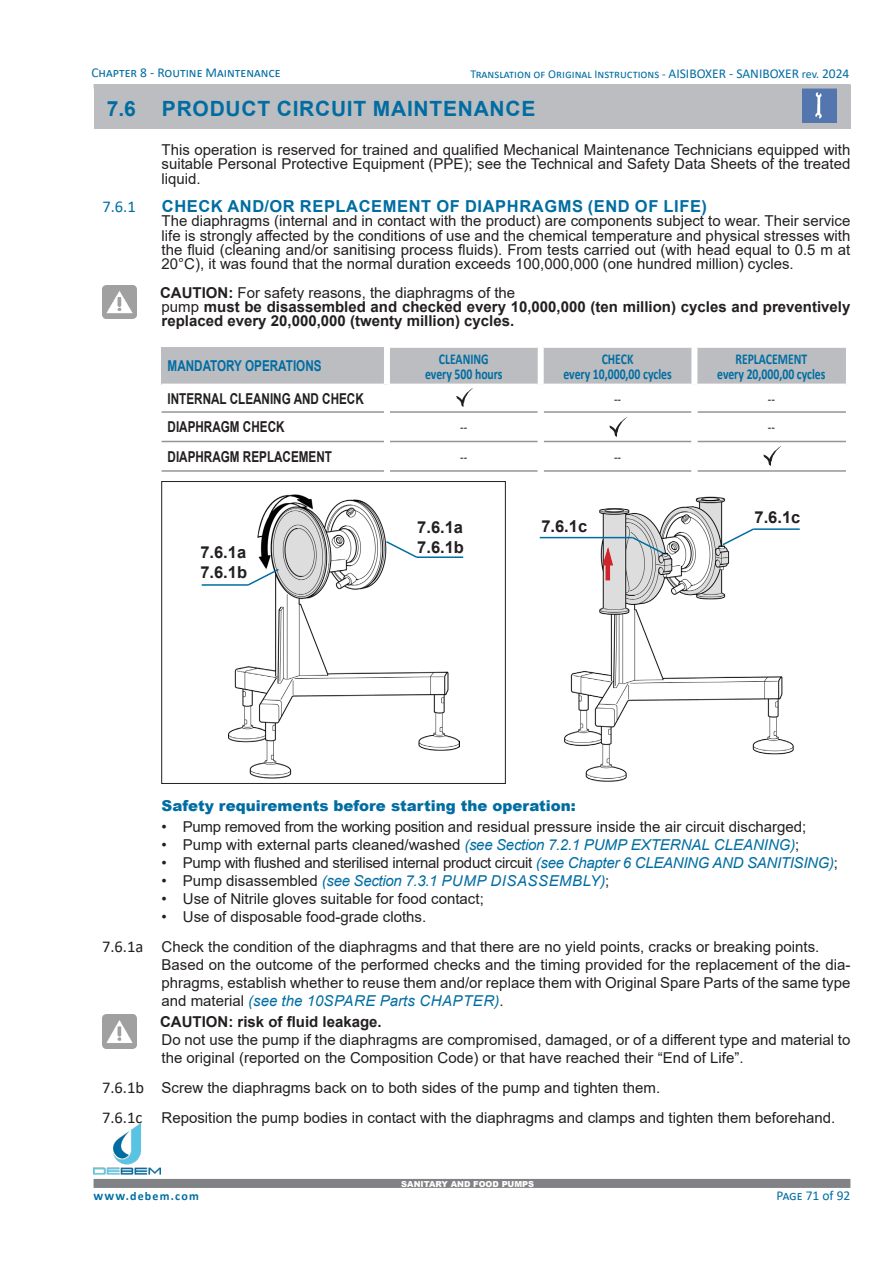
<style>
.page{position:relative;width:893px;height:1263px;background:#fff}
.page>*{position:absolute;margin:0;border:0;box-sizing:border-box;transform-origin:0 0}
.t1{font:700 21px "Arial";letter-spacing:.035em;color:#006da2}
.t2{font:700 16.5px "Arial";letter-spacing:.035em;color:#006da2}
.t3{font:700 16.5px "Arial";color:#231f20}
.t4{font:16.5px "Calibri";color:#006da2}
._3-Base_GRASS__10_NERO_-_ING{font:15px/14.2px "Arial";color:#231f20;text-align:justify}
._3-Base_GRASS__10_NERO_-_ING-2{font:700 15px/14.2px "Arial";color:#231f20}
._3-Base_GRASS__10_NERO_-_ING-3{font:15px "Arial";letter-spacing:-.02em;color:#231f20}
.t5{font:700 15px "Calibri";color:#006da2;scale:.78 1}
._18-num-tabella_-_ING{font:700 15px "Arial";color:#231f20;scale:.78 1}
.t6{font:italic 15px "Arial";letter-spacing:.035em;color:#006da2}
.t7{font:900 15px "Arial";color:#006da2}
._18-num-tabella_-_ING-2{font:700 15px "Arial";color:#006da2;scale:.78 1}
.t8{font:15px "Calibri";color:#231f20;scale:.78 1}
.t9{font:13.5px "Calibri";color:#006da2}
.t10{font:12px "Calibri";color:#006da2}
.t11{font:700 12px "Calibri";letter-spacing:.1em;color:#006da2}
.t12{font:900 8.25px "Arial";color:#fff}
.s1{font-size:13.5px}
.s2{font-weight:700}
.s3{font-weight:400}
.s4{font-style:italic;color:#006da2}
.s5{font-style:normal;color:#231f20}
.s6{font-family:"Calibri";font-size:16.5px}
</style>
<div class="page">
<div style="left:94px;top:85px;width:756px;height:44px;background:#bcbdc0"></div>
<img style="left:802px;top:89px;width:34px;height:34px">
<img style="left:229px;top:494px;width:231px;height:285px">
<div style="left:161px;top:481px;width:345px;height:303px;border:1px solid #231f20"></div>
<hr style="left:417px;top:556px;width:46px;height:2px;background:#006da2">
<svg style="left:384px;top:540px;width:35px;height:19px"></svg>
<hr style="left:202px;top:584px;width:46px;height:2px;background:#006da2">
<svg style="left:246px;top:567px;width:34px;height:20px"></svg>
<img style="left:560px;top:496px;width:234px;height:286px">
<hr style="left:753px;top:528px;width:47px;height:2px;background:#006da2">
<svg style="left:721px;top:527px;width:34px;height:20px"></svg>
<hr style="left:540px;top:537px;width:93px;height:1px;background:#006da2">
<svg style="left:631px;top:535px;width:34px;height:20px"></svg>
<hr style="left:606px;top:563px;width:4px;height:17px;background:#d1232a">
<svg style="left:602px;top:548px;width:12px;height:18px"></svg>
<div style="left:94px;top:1179px;width:756px;height:9px;background:#808285"></div>
<img style="left:93px;top:1124px;width:67px;height:50px">
<div style="left:94px;top:84px;width:756px;height:5px;background:#bcbdc0"></div>
<img style="left:102px;top:285px;width:34px;height:34px">
<div style="left:162px;top:347px;width:225px;height:37px;background:#bcbdc0"></div>
<div style="left:390px;top:348px;width:456px;height:36px;background:#bcbdc0"></div>
<hr style="left:162px;top:411px;width:222px;height:2px;background:#939598">
<hr style="left:162px;top:441px;width:222px;height:1px;background:#939598">
<hr style="left:162px;top:470px;width:222px;height:2px;background:#939598">
<hr style="left:390px;top:411px;width:148px;height:2px;background:#939598">
<hr style="left:544px;top:411px;width:147px;height:2px;background:#939598">
<hr style="left:697px;top:411px;width:149px;height:2px;background:#939598">
<hr style="left:390px;top:441px;width:148px;height:1px;background:#939598">
<hr style="left:544px;top:441px;width:147px;height:1px;background:#939598">
<hr style="left:697px;top:441px;width:149px;height:1px;background:#939598">
<hr style="left:390px;top:470px;width:148px;height:2px;background:#939598">
<hr style="left:544px;top:470px;width:147px;height:2px;background:#939598">
<hr style="left:697px;top:470px;width:149px;height:2px;background:#939598">
<div style="left:384px;top:346px;width:6px;height:38px;background:#fff"></div>
<div style="left:538px;top:346px;width:6px;height:38px;background:#fff"></div>
<div style="left:691px;top:346px;width:6px;height:38px;background:#fff"></div>
<img style="left:456px;top:389px;width:16px;height:18px">
<img style="left:609px;top:417px;width:18px;height:20px">
<img style="left:763px;top:446px;width:18px;height:20px">
<img style="left:102px;top:1014px;width:34px;height:34px">
<p class="t9" style="left:91px;top:63px;width:191px">Chapter 8 - Routine Maintenance</p>
<p class="t10" style="left:470px;top:66px;width:380px">Translation of Original Instructions - <span class="s1">AISIBOXER - SANIBOXER</span> rev. <span class="s1">2024</span></p>
<p class="t1" style="left:107px;top:94px;width:430px">7.6 PRODUCT CIRCUIT MAINTENANCE</p>
<p class="_3-Base_GRASS__10_NERO_-_ING" style="left:162px;top:143px;width:690px">This operation is reserved for trained and qualified Mechanical Maintenance Technicians equipped with suitable Personal Protective Equipment (PPE); see the Technical and Safety Data Sheets of the treated liquid.</p>
<p class="t4" style="left:102px;top:195px;width:35px">7.6.1</p>
<p class="t2" style="left:162px;top:195px;width:546px">CHECK AND/OR REPLACEMENT OF DIAPHRAGMS (END OF LIFE)</p>
<p class="_3-Base_GRASS__10_NERO_-_ING" style="left:162px;top:214px;width:690px">The diaphragms (internal and in contact with the product) are components subject to wear. Their service life is strongly affected by the conditions of use and the chemical temperature and physical stresses with the fluid (cleaning and/or sanitising process fluids). From tests carried out (with head equal to 0.5 m at 20°C), it was found that the normal duration exceeds 100,000,000 (one hundred million) cycles.</p>
<p class="_3-Base_GRASS__10_NERO_-_ING" style="left:160px;top:285px;width:357px"><span class="s2">CAUTION:</span> For safety reasons, the diaphragms of the</p>
<p class="_3-Base_GRASS__10_NERO_-_ING-2" style="left:162px;top:300px;width:690px"><span class="s3">pump</span> must be disassembled and checked every 10,000,000 (ten million) cycles and preventively replaced every 20,000,000 (twenty million) cycles.</p>
<p class="_18-num-tabella_-_ING-2" style="left:168px;top:355px;width:199px">MANDATORY OPERATIONS</p>
<p class="t5" style="left:439px;top:348px;width:65px">CLEANING</p>
<p class="t5" style="left:425px;top:363px;width:101px">every 500 hours</p>
<p class="t5" style="left:602px;top:348px;width:42px">CHECK</p>
<p class="t5" style="left:563px;top:363px;width:140px">every 10,000,00 cycles</p>
<p class="t5" style="left:735px;top:348px;width:93px">REPLACEMENT</p>
<p class="t5" style="left:717px;top:363px;width:140px">every 20,000,00 cycles</p>
<p class="_18-num-tabella_-_ING" style="left:168px;top:388px;width:253px">INTERNAL CLEANING AND CHECK</p>
<p class="t8" style="left:614px;top:388px;width:11px">--</p>
<p class="t8" style="left:768px;top:388px;width:11px">--</p>
<p class="_18-num-tabella_-_ING" style="left:168px;top:416px;width:151px">DIAPHRAGM CHECK</p>
<p class="t8" style="left:460px;top:417px;width:11px">--</p>
<p class="t8" style="left:768px;top:417px;width:11px">--</p>
<p class="_18-num-tabella_-_ING" style="left:168px;top:446px;width:212px">DIAPHRAGM REPLACEMENT</p>
<p class="t8" style="left:460px;top:446px;width:11px">--</p>
<p class="t8" style="left:614px;top:446px;width:11px">--</p>
<p class="t3" style="left:200px;top:541px;width:47px">7.6.1a</p>
<p class="t3" style="left:200px;top:561px;width:48px">7.6.1b</p>
<p class="t3" style="left:417px;top:515px;width:47px">7.6.1a</p>
<p class="t3" style="left:417px;top:535px;width:48px">7.6.1b</p>
<p class="t3" style="left:541px;top:514px;width:47px">7.6.1c</p>
<p class="t3" style="left:754px;top:506px;width:47px">7.6.1c</p>
<p class="t7" style="left:162px;top:794px;width:416px">Safety requirements before starting the operation:</p>
<p class="_3-Base_GRASS__10_NERO_-_ING" style="left:162px;top:819px;width:646px">• Pump removed from the working position and residual pressure inside the air circuit discharged;</p>
<p class="_3-Base_GRASS__10_NERO_-_ING" style="left:162px;top:837px;width:639px">• Pump with external parts cleaned/washed <span class="s4">(see Section 7.2.1 PUMP EXTERNAL CLEANING)</span>;</p>
<p class="_3-Base_GRASS__10_NERO_-_ING-3" style="left:162px;top:852px;width:678px">• Pump with flushed and sterilised internal product circuit <span class="s4">(see Chapter 6 CLEANING AND SANITISING)</span>;</p>
<p class="t6" style="left:162px;top:871px;width:449px"><span class="s5">• Pump disassembled</span> (see Section 7.3.1 PUMP DISASSEMBLY)<span class="s5">;</span></p>
<p class="_3-Base_GRASS__10_NERO_-_ING" style="left:162px;top:891px;width:324px">• Use of Nitrile gloves suitable for food contact;</p>
<p class="_3-Base_GRASS__10_NERO_-_ING" style="left:162px;top:909px;width:266px">• Use of disposable food-grade cloths.</p>
<p class="_3-Base_GRASS__10_NERO_-_ING" style="left:102px;top:939px;width:719px"><span class="s6">7.6.1a</span> Check the condition of the diaphragms and that there are no yield points, cracks or breaking points.</p>
<p class="_3-Base_GRASS__10_NERO_-_ING" style="left:162px;top:955px;width:690px;line-height:18px">Based on the outcome of the performed checks and the timing provided for the replacement of the dia&shy;phragms, establish whether to reuse them and/or replace them with Original Spare Parts of the same type and material <span class="s4">(see the 10SPARE Parts CHAPTER)</span>.</p>
<p class="_3-Base_GRASS__10_NERO_-_ING-2" style="left:160px;top:1014px;width:223px">CAUTION: risk of fluid leakage.</p>
<p class="_3-Base_GRASS__10_NERO_-_ING" style="left:162px;top:1030px;width:690px;line-height:18px">Do not use the pump if the diaphragms are compromised, damaged, or of a different type and material to the original (reported on the Composition Code) or that have reached their “End of Life”.</p>
<p class="_3-Base_GRASS__10_NERO_-_ING" style="left:102px;top:1080px;width:560px"><span class="s6">7.6.1b</span> Screw the diaphragms back on to both sides of the pump and tighten them.</p>
<p class="_3-Base_GRASS__10_NERO_-_ING" style="left:102px;top:1110px;width:735px"><span class="s6">7.6.1c</span> Reposition the pump bodies in contact with the diaphragms and clamps and tighten them beforehand.</p>
<p class="t11" style="left:94px;top:1187px;width:107px">www.debem.com</p>
<p class="t12" style="left:401px;top:1178px;width:134px">SANITARY AND FOOD PUMPS</p>
<p class="t9" style="left:776px;top:1186px;width:76px">Page 71 of 92</p>
</div>
